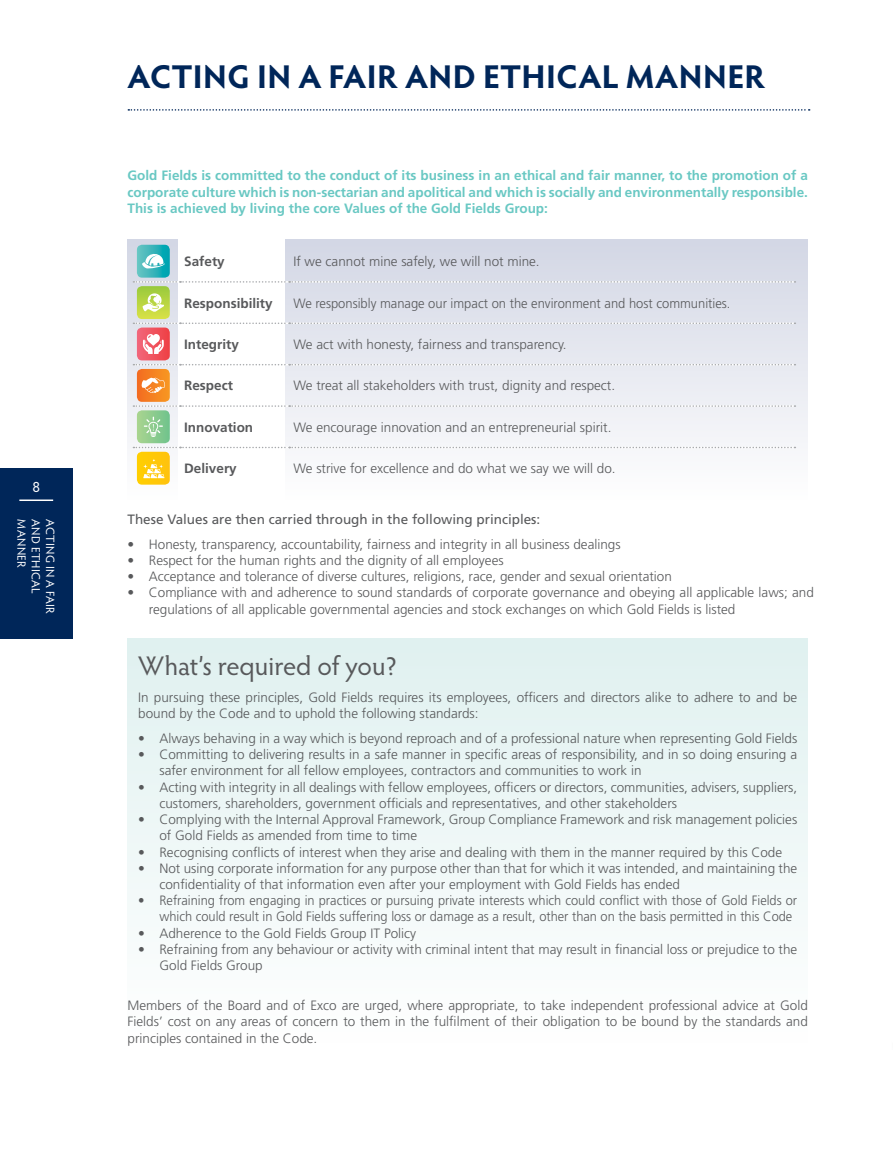
<style>
.page{position:relative;width:893px;height:1149px;background:#fff}
.page>*{position:absolute;margin:0;border:0;box-sizing:border-box;transform-origin:0 0}
.t1{font:700 33px "Hypatia Sans Pro";letter-spacing:.015em;color:#002659}
.t2{font:27px "Hypatia Sans Pro";color:#58595b}
.t3{font:15px "Hypatia Sans Pro";color:#fff}
.t4{font:300 13.5px/16.2px "Frutiger LT Std";color:#58595b}
.t5{font:700 13.5px/16.2px "Frutiger LT Std";color:#69c8c3;text-align:justify}
.t6{font:300 13.5px/16.2px "Frutiger LT Std";color:#58595b;scale:.95 1}
.t7{font:300 13.5px "Frutiger LT Std";color:#58595b;scale:.96 1}
.t8{font:13.5px "Frutiger LT Std";color:#58595b}
.t9{font:700 13.5px "Frutiger LT Std";color:#58595b}
.t10{font:12px "Hypatia Sans Pro";letter-spacing:.03em;color:#fff}
</style>
<div class="page">
<div style="left:128px;top:638px;width:680px;height:404px;background:linear-gradient(to bottom,#dff0f0,#fefefe)"></div>
<div style="left:0;top:468px;width:73px;height:170px;background:#002659"></div>
<hr style="left:19px;top:499px;width:34px;height:2px;background:#fff">
<svg style="left:128px;top:109px;width:682px;height:2px"></svg>
<div style="left:128px;top:239px;width:680px;height:260px;background:linear-gradient(to bottom,#d2d6e4,#fefefe)"></div>
<div style="left:179px;top:230px;width:106px;height:277px;background:#fff"></div>
<svg style="left:133px;top:245px;width:662px;height:239px"></svg>
<p class="t3" style="left:32px;top:477px;width:9px">8</p>
<p class="t10" style="left:30px;top:519px;width:50px;rotate:90deg">MANNER</p>
<p class="t10" style="left:44px;top:519px;width:76px;rotate:90deg">AND ETHICAL</p>
<p class="t10" style="left:58px;top:519px;width:96px;rotate:90deg">ACTING IN A FAIR</p>
<h1 class="t1" style="left:127px;top:53px;width:640px">ACTING IN A FAIR AND ETHICAL MANNER</h1>
<p class="t5" style="left:128px;top:167px;width:682px">Gold Fields is committed to the conduct of its business in an ethical and fair manner, to the promotion of a corporate culture which is non-sectarian and apolitical and which is socially and environmentally responsible.<br>This is achieved by living the core Values of the Gold Fields Group:</p>
<p class="t9" style="left:184px;top:253px;width:42px">Safety</p>
<p class="t4" style="left:293px;top:253px;width:248px">If we cannot mine safely, we will not mine.</p>
<p class="t9" style="left:184px;top:295px;width:90px">Responsibility</p>
<p class="t7" style="left:293px;top:295px;width:457px">We responsibly manage our impact on the environment and host communities.</p>
<p class="t9" style="left:184px;top:336px;width:56px">Integrity</p>
<p class="t4" style="left:293px;top:336px;width:275px">We act with honesty, fairness and transparency.</p>
<p class="t9" style="left:184px;top:378px;width:50px">Respect</p>
<p class="t4" style="left:293px;top:378px;width:323px">We treat all stakeholders with trust, dignity and respect.</p>
<p class="t9" style="left:184px;top:419px;width:71px">Innovation</p>
<p class="t4" style="left:293px;top:419px;width:320px">We encourage innovation and an entrepreneurial spirit.</p>
<p class="t9" style="left:184px;top:460px;width:54px">Delivery</p>
<p class="t4" style="left:293px;top:460px;width:324px">We strive for excellence and do what we say we will do.</p>
<p class="t8" style="left:128px;top:511px;width:414px">These Values are then carried through in the following principles:</p>
<p class="t4" style="left:128px;top:536px;width:495px">• Honesty, transparency, accountability, fairness and integrity in all business dealings</p>
<p class="t4" style="left:128px;top:552px;width:378px">• Respect for the human rights and the dignity of all employees</p>
<p class="t4" style="left:128px;top:568px;width:546px">• Acceptance and tolerance of diverse cultures, religions, race, gender and sexual orientation</p>
<p class="t4" style="left:149px;top:584px;width:666px;text-indent:-21px">• Compliance with and adherence to sound standards of corporate governance and obeying all applicable laws; and regulations of all applicable governmental agencies and stock exchanges on which Gold Fields is listed</p>
<h2 class="t2" style="left:138px;top:647px;width:261px">What’s required of you?</h2>
<p class="t4" style="left:138px;top:689px;width:661px">In pursuing these principles, Gold Fields requires its employees, officers and directors alike to adhere to and be bound by the Code and to uphold the following standards:</p>
<p class="t4" style="left:138px;top:730px;width:661px">• Always behaving in a way which is beyond reproach and of a professional nature when representing Gold Fields</p>
<p class="t4" style="left:159px;top:746px;width:639px;text-indent:-21px">• Committing to delivering results in a safe manner in specific areas of responsibility, and in so doing ensuring a safer environment for all fellow employees, contractors and communities to work in</p>
<p class="t4" style="left:159px;top:778px;width:639px;text-indent:-21px">• Acting with integrity in all dealings with fellow employees, officers or directors, communities, advisers, suppliers, customers, shareholders, government officials and representatives, and other stakeholders</p>
<p class="t4" style="left:159px;top:811px;width:639px;text-indent:-21px">• Complying with the Internal Approval Framework, Group Compliance Framework and risk management policies of Gold Fields as amended from time to time</p>
<p class="t4" style="left:138px;top:843px;width:645px">• Recognising conflicts of interest when they arise and dealing with them in the manner required by this Code</p>
<p class="t4" style="left:159px;top:859px;width:639px;text-indent:-21px">• Not using corporate information for any purpose other than that for which it was intended, and maintaining the confidentiality of that information even after your employment with Gold Fields has ended</p>
<p class="t6" style="left:159px;top:892px;width:673px;text-indent:-21px">• Refraining from engaging in practices or pursuing private interests which could conflict with those of Gold Fields or which could result in Gold Fields suffering loss or damage as a result, other than on the basis permitted in this Code</p>
<p class="t4" style="left:138px;top:924px;width:280px">• Adherence to the Gold Fields Group IT Policy</p>
<p class="t4" style="left:159px;top:940px;width:639px;text-indent:-21px">• Refraining from any behaviour or activity with criminal intent that may result in financial loss or prejudice to the<br>Gold Fields Group</p>
<p class="t4" style="left:128px;top:997px;width:682px;text-align:justify">Members of the Board and of Exco are urged, where appropriate, to take independent professional advice at Gold Fields’ cost on any areas of concern to them in the fulfilment of their obligation to be bound by the standards and principles contained in the Code.</p>
</div>
